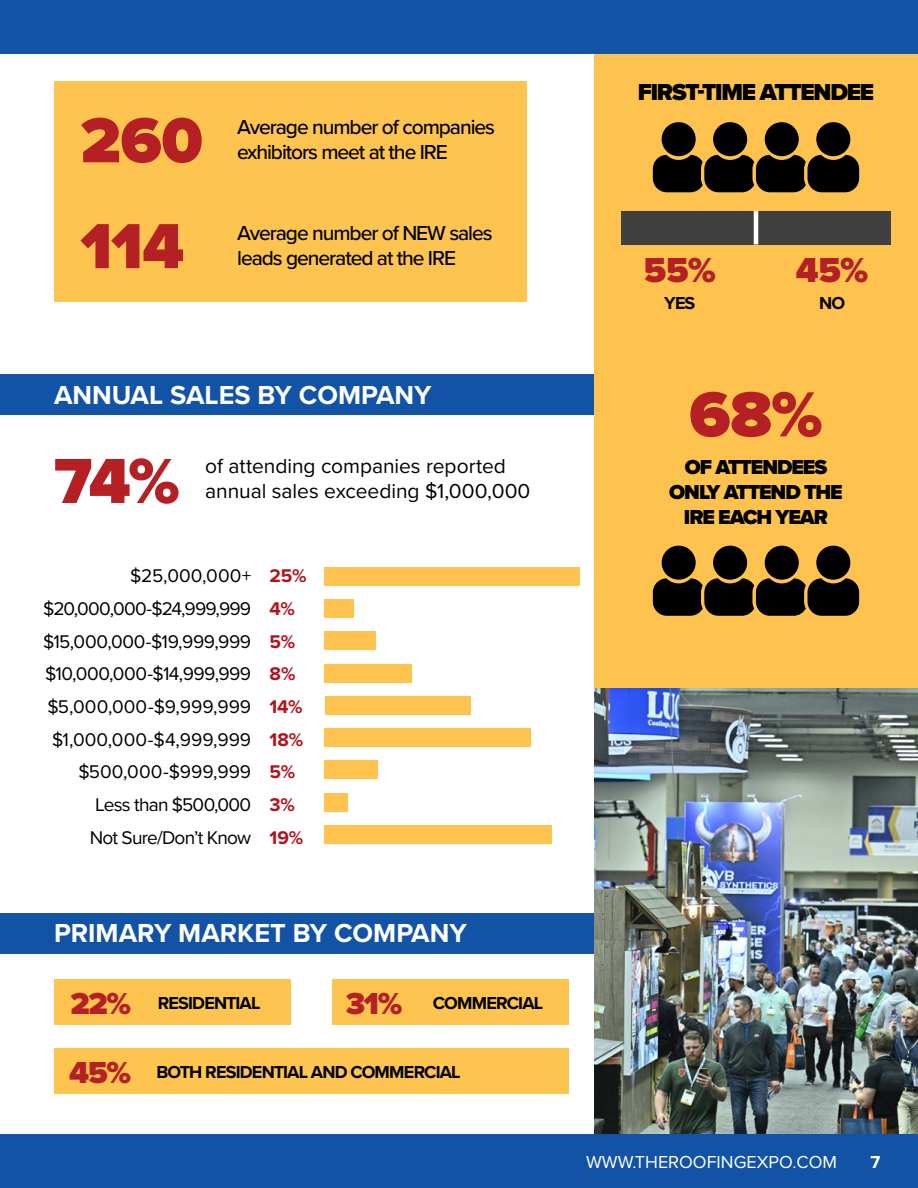
<style>
.page{position:relative;width:918px;height:1188px;background:#fff}
.page>*{position:absolute;margin:0;border:0;box-sizing:border-box;transform-origin:0 0}
.t1{font:900 66px "Proxima Nova";letter-spacing:-.01em;color:#b52025}
.t2{font:900 36px "Proxima Nova";color:#b52025}
.t3{font:700 27px "Proxima Nova";color:#fff}
.t4{font:900 24px "Proxima Nova";letter-spacing:-.05em;color:#000}
.t5{font:500 21px "Proxima Nova";letter-spacing:-.05em;color:#000}
.t6{font:21px "Proxima Nova";color:#000}
.t7{font:900 21px/25.2px "Proxima Nova";letter-spacing:-.05em;color:#000;text-align:center}
.t8{font:19.05px/32.7px "Proxima Nova";letter-spacing:-.02em;color:#000;text-align:right}
.t9{font:700 19.05px/32.7px "Proxima Nova";color:#b5121b}
.t10{font:700 18px "Proxima Nova";letter-spacing:-.045em;color:#000}
.t11{font:18px "Proxima Nova";color:#fff}
.t12{font:700 18px "Proxima Nova";color:#fff}
.s1{font-weight:900;font-size:31.5px;color:#b52025}
</style>
<div class="page">
<div style="left:0;top:1134px;width:918px;height:54px;background:#1253a6"></div>
<div style="left:0;top:374px;width:596px;height:41px;background:#1253a6"></div>
<div style="left:0;top:913px;width:596px;height:40px;background:#1253a6"></div>
<div style="left:594px;top:0;width:324px;height:1134px;background:#fec34e"></div>
<div style="left:0;top:0;width:918px;height:54px;background:#1253a6"></div>
<img style="left:594px;top:688px;width:324px;height:446px">
<div style="left:816px;top:122px;width:34px;height:34px;background:#000;border-radius:50%"></div>
<div style="left:765px;top:122px;width:34px;height:34px;background:#000;border-radius:50%"></div>
<div style="left:713px;top:122px;width:34px;height:34px;background:#000;border-radius:50%"></div>
<div style="left:662px;top:122px;width:34px;height:34px;background:#000;border-radius:50%"></div>
<svg style="left:653px;top:155px;width:206px;height:37px;background:#241c0b"></svg>
<div style="left:621px;top:211px;width:270px;height:33px;background:#404040"></div>
<hr style="left:754px;top:211px;width:4px;height:33px;background:#fff">
<div style="left:816px;top:546px;width:34px;height:34px;background:#000;border-radius:50%"></div>
<div style="left:765px;top:546px;width:34px;height:34px;background:#000;border-radius:50%"></div>
<div style="left:713px;top:546px;width:34px;height:34px;background:#000;border-radius:50%"></div>
<div style="left:662px;top:546px;width:34px;height:34px;background:#000;border-radius:50%"></div>
<svg style="left:653px;top:578px;width:206px;height:38px;background:#281f0c"></svg>
<div style="left:54px;top:979px;width:236px;height:46px;background:#fec450"></div>
<div style="left:333px;top:979px;width:236px;height:46px;background:#fec450"></div>
<div style="left:54px;top:1048px;width:515px;height:46px;background:#fec450"></div>
<div style="left:54px;top:81px;width:472px;height:220px;background:#fec450"></div>
<div style="left:325px;top:567px;width:255px;height:19px;background:#fec34e"></div>
<div style="left:325px;top:599px;width:29px;height:19px;background:#fec34e"></div>
<div style="left:325px;top:632px;width:51px;height:18px;background:#fec34e"></div>
<div style="left:325px;top:664px;width:87px;height:18px;background:#fec34e"></div>
<div style="left:325px;top:696px;width:145px;height:19px;background:#fec34e"></div>
<div style="left:325px;top:728px;width:206px;height:19px;background:#fec34e"></div>
<div style="left:325px;top:761px;width:53px;height:18px;background:#fec34e"></div>
<div style="left:325px;top:793px;width:23px;height:18px;background:#fec34e"></div>
<div style="left:325px;top:825px;width:227px;height:19px;background:#fec34e"></div>
<h1 class="t1" style="left:80px;top:91px;width:124px">260</h1>
<h1 class="t1" style="left:80px;top:197px;width:105px">114</h1>
<p class="t5" style="left:237px;top:111px;width:259px">Average number of companies</p>
<p class="t5" style="left:237px;top:136px;width:212px">exhibitors meet at the IRE</p>
<p class="t5" style="left:237px;top:217px;width:257px">Average number of NEW sales</p>
<p class="t5" style="left:237px;top:242px;width:220px">leads generated at the IRE</p>
<h3 class="t3" style="left:54px;top:374px;width:379px">ANNUAL SALES BY COMPANY</h3>
<h1 class="t1" style="left:54px;top:432px;width:127px">74%</h1>
<p class="t6" style="left:205px;top:450px;width:302px">of attending companies reported</p>
<p class="t6" style="left:205px;top:475px;width:327px">annual sales exceeding $1,000,000</p>
<p class="t8" style="left:43px;top:559px;width:210px">$25,000,000+ $20,000,000-$24,999,999 $15,000,000-$19,999,999 $10,000,000-$14,999,999 $5,000,000-$9,999,999 $1,000,000-$4,999,999 $500,000-$999,999<br>Less than $500,000<br>Not Sure/Don’t Know</p>
<p class="t9" style="left:270px;top:559px;width:38px">25%<br>4%<br>5%<br>8%<br>14%<br>18%<br>5%<br>3%<br>19%</p>
<h3 class="t3" style="left:54px;top:913px;width:414px">PRIMARY MARKET BY COMPANY</h3>
<p class="t10" style="left:71px;top:990px;width:191px"><span class="s1">22%</span> RESIDENTIAL</p>
<p class="t10" style="left:346px;top:990px;width:199px"><span class="s1">31%</span> COMMERCIAL</p>
<p class="t10" style="left:69px;top:1058px;width:393px"><span class="s1">45%</span> BOTH RESIDENTIAL AND COMMERCIAL</p>
<p class="t4" style="left:638px;top:74px;width:238px">FIRST-TIME ATTENDEE</p>
<h2 class="t2" style="left:644px;top:244px;width:74px">55%</h2>
<p class="t10" style="left:664px;top:290px;width:33px">YES</p>
<h2 class="t2" style="left:796px;top:244px;width:74px">45%</h2>
<p class="t10" style="left:819px;top:290px;width:27px">NO</p>
<h1 class="t1" style="left:689px;top:365px;width:135px">68%</h1>
<p class="t7" style="left:669px;top:454px;width:175px">OF ATTENDEES<br>ONLY ATTEND THE<br>IRE EACH YEAR</p>
<p class="t11" style="left:586px;top:1149px;width:252px">WWW.THEROOFINGEXPO.COM</p>
<p class="t12" style="left:870px;top:1149px;width:11px">7</p>
</div>
